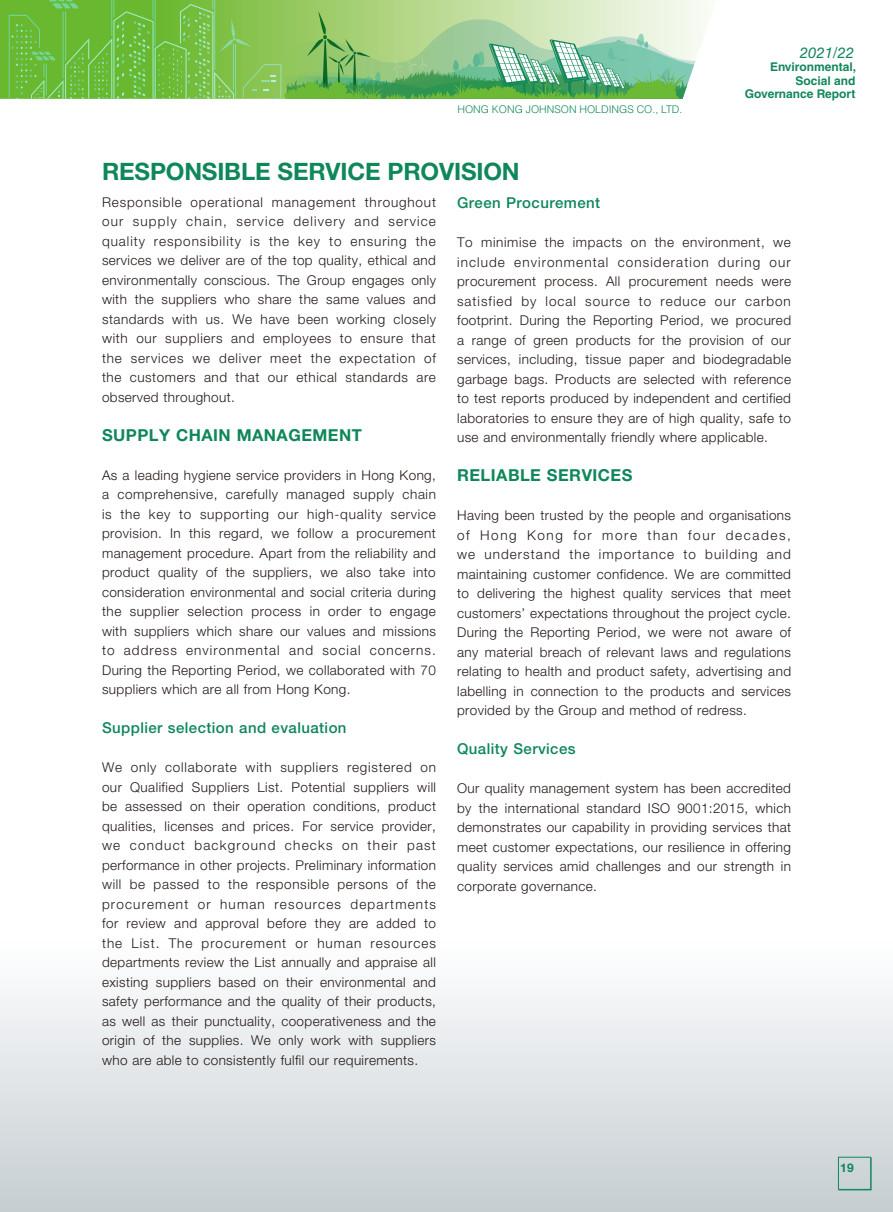
<style>
.page{position:relative;width:893px;height:1212px;background:#fff}
.page>*{position:absolute;margin:0;border:0;box-sizing:border-box;transform-origin:0 0}
.t1{font:700 24px "Helvetica Neue LT Std";letter-spacing:-.005em;color:#0e8759}
.t2{font:700 16.5px "Helvetica Neue LT Std";letter-spacing:.03em;color:#0e8759}
.t3{font:500 15px "Helvetica Neue LT Std";letter-spacing:.03em;color:#0e8759}
.t4{font:italic 15px "Helvetica LT Std";color:#12875a}
.t5{font:300 13.5px/19.5px "Helvetica Neue LT Std";letter-spacing:.03em;color:#231916;text-align:justify}
.t6{font:700 12px/13.5px "Helvetica LT Std";color:#12875a;text-align:right}
.t7{font:700 12px "Helvetica Neue LT Std";color:#0e8759}
.t8{font:300 10.5px "Helvetica LT Std";color:#12875a}
</style>
<div class="page">
<div style="left:0;top:919px;width:893px;height:293px;background:linear-gradient(to bottom,#fff,#c6ced2)"></div>
<svg style="left:698px;top:0;width:10px;height:52px"></svg>
<svg style="left:0;top:0;width:698px;height:99px;background:#8cc773"></svg>
<svg style="left:837px;top:1156px;width:35px;height:35px"></svg>
<p class="t8" style="left:458px;top:103px;width:226px">HONG KONG JOHNSON HOLDINGS CO., LTD.</p>
<p class="t4" style="left:800px;top:44px;width:56px">2021/22</p>
<p class="t6" style="left:745px;top:60px;width:113px">Environmental,<br>Social and<br>Governance Report</p>
<h1 class="t1" style="left:102px;top:156px;width:419px">RESPONSIBLE SERVICE PROVISION</h1>
<p class="t5" style="left:102px;top:192px;width:335px">Responsible operational management throughout our supply chain, service delivery and service quality responsibility is the key to ensuring the services we deliver are of the top quality, ethical and environmentally conscious. The Group engages only with the suppliers who share the same values and standards with us. We have been working closely with our suppliers and employees to ensure that the services we deliver meet the expectation of the customers and that our ethical standards are observed throughout.</p>
<p class="t2" style="left:102px;top:425px;width:261px">SUPPLY CHAIN MANAGEMENT</p>
<p class="t5" style="left:102px;top:465px;width:335px">As a leading hygiene service providers in Hong Kong, a comprehensive, carefully managed supply chain is the key to supporting our high-quality service provision. In this regard, we follow a procurement management procedure. Apart from the reliability and product quality of the suppliers, we also take into consideration environmental and social criteria during the supplier selection process in order to engage with suppliers which share our values and missions to address environmental and social concerns.<br>During the Reporting Period, we collaborated with 70 suppliers which are all from Hong Kong.</p>
<p class="t3" style="left:102px;top:719px;width:246px">Supplier selection and evaluation</p>
<p class="t5" style="left:102px;top:757px;width:336px">We only collaborate with suppliers registered on our Qualified Suppliers List. Potential suppliers will be assessed on their operation conditions, product qualities, licenses and prices. For service provider, we conduct background checks on their past performance in other projects. Preliminary information will be passed to the responsible persons of the procurement or human resources departments for review and approval before they are added to the List. The procurement or human resources departments review the List annually and appraise all existing suppliers based on their environmental and safety performance and the quality of their products, as well as their punctuality, cooperativeness and the origin of the supplies. We only work with suppliers who are able to consistently fulfil our requirements.</p>
<p class="t3" style="left:457px;top:194px;width:145px">Green Procurement</p>
<p class="t5" style="left:457px;top:232px;width:335px">To minimise the impacts on the environment, we include environmental consideration during our procurement process. All procurement needs were satisfied by local source to reduce our carbon footprint. During the Reporting Period, we procured a range of green products for the provision of our services, including, tissue paper and biodegradable garbage bags. Products are selected with reference to test reports produced by independent and certified laboratories to ensure they are of high quality, safe to use and environmentally friendly where applicable.</p>
<p class="t2" style="left:457px;top:465px;width:177px">RELIABLE SERVICES</p>
<p class="t5" style="left:457px;top:505px;width:335px">Having been trusted by the people and organisations of Hong Kong for more than four decades, we understand the importance to building and maintaining customer confidence. We are committed to delivering the highest quality services that meet customers’ expectations throughout the project cycle.<br>During the Reporting Period, we were not aware of any material breach of relevant laws and regulations relating to health and product safety, advertising and labelling in connection to the products and services provided by the Group and method of redress.</p>
<p class="t3" style="left:457px;top:740px;width:120px">Quality Services</p>
<p class="t5" style="left:457px;top:778px;width:335px">Our quality management system has been accredited by the international standard ISO 9001:2015, which demonstrates our capability in providing services that meet customer expectations, our resilience in offering quality services amid challenges and our strength in corporate governance.</p>
<p class="t7" style="left:840px;top:1160px;width:15px">19</p>
</div>
